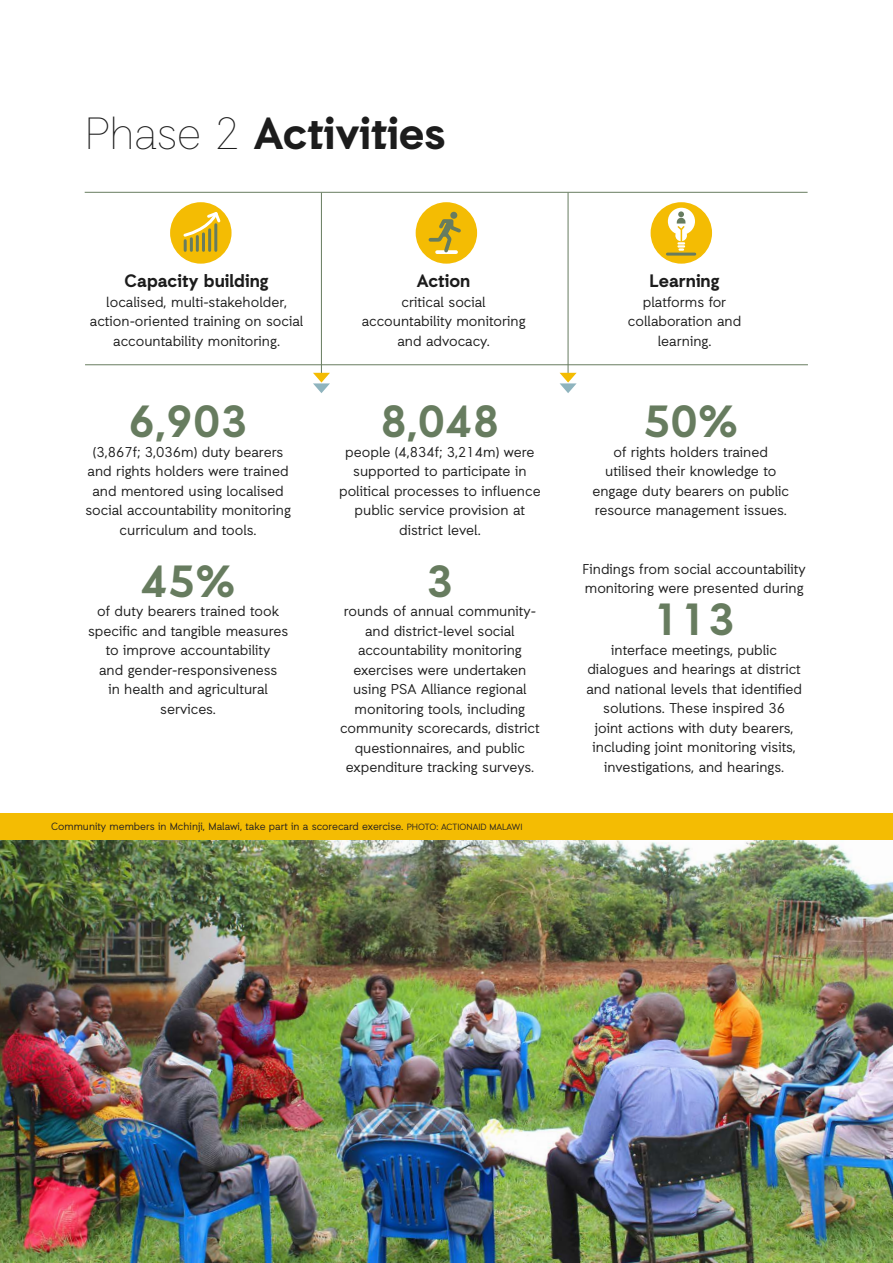
<style>
.page{position:relative;width:893px;height:1263px;background:#fff}
.page>*{position:absolute;margin:0;border:0;box-sizing:border-box;transform-origin:0 0}
.t1{font:700 45px "Auxilia";color:#677c5f}
.t2{font:700 45px "Auxilia";color:#1c1c1c}
.t3{font:700 18px "Auxilia";color:#1c1c1c}
.t4{font:14.25px/19.5px "Auxilia";color:#1c1c1c;text-align:center}
.body_copy{font:10.5px "Auxilia";color:#231f20}
.s1{font-weight:100}
.s2{font-size:9px}
</style>
<div class="page">
<hr style="left:85px;top:364px;width:723px;height:1px;background:#677c5f">
<hr style="left:85px;top:192px;width:723px;height:1px;background:#677c5f">
<hr style="left:321px;top:193px;width:1px;height:181px;background:#677c5f">
<hr style="left:568px;top:193px;width:1px;height:181px;background:#677c5f">
<svg style="left:560px;top:373px;width:17px;height:20px"></svg>
<svg style="left:313px;top:373px;width:17px;height:20px"></svg>
<img style="left:0;top:840px;width:893px;height:423px">
<div style="left:416px;top:202px;width:61px;height:62px;background:#f4bc03;border-radius:50%"></div>
<div style="left:170px;top:202px;width:62px;height:62px;background:#f4bc03;border-radius:50%"></div>
<div style="left:651px;top:202px;width:61px;height:62px;background:#f4bc03;border-radius:50%"></div>
<hr style="left:667px;top:253px;width:28px;height:3px;background:#677c5f">
<svg style="left:183px;top:209px;width:40px;height:41px"></svg>
<div style="left:450px;top:212px;width:7px;height:7px;background:#677c5f;border-radius:50%"></div>
<svg style="left:427px;top:217px;width:37px;height:149px"></svg>
<div style="left:668px;top:208px;width:27px;height:27px;background:#fff;border-radius:50%"></div>
<svg style="left:676px;top:211px;width:10px;height:40px"></svg>
<div style="left:0;top:813px;width:893px;height:27px;background:#f4bc03"></div>
<p class="t2" style="left:85px;top:105px;width:362px"><span class="s1">Phase 2</span> Activities</p>
<p class="t3" style="left:125px;top:270px;width:146px">Capacity building</p>
<p class="t4" style="left:90px;top:292px;width:215px">localised, multi-stakeholder, action-oriented training on social accountability monitoring.</p>
<p class="t1" style="left:128px;top:393px;width:121px">6,903</p>
<p class="t4" style="left:85px;top:442px;width:207px">(3,867f; 3,036m) duty bearers and rights holders were trained and mentored using localised social accountability monitoring curriculum and tools.</p>
<p class="t1" style="left:140px;top:553px;width:97px">45%</p>
<p class="t4" style="left:88px;top:601px;width:202px">of duty bearers trained took specific and tangible measures to improve accountability<br>and gender-responsiveness<br>in health and agricultural services.</p>
<p class="t3" style="left:417px;top:270px;width:55px">Action</p>
<p class="t4" style="left:362px;top:292px;width:165px">critical social accountability monitoring and advocacy.</p>
<p class="t1" style="left:380px;top:393px;width:121px">8,048</p>
<p class="t4" style="left:339px;top:442px;width:203px">people (4,834f; 3,214m) were supported to participate in political processes to influence public service provision at district level.</p>
<p class="t1" style="left:426px;top:553px;width:29px">3</p>
<p class="t4" style="left:340px;top:601px;width:201px">rounds of annual community&shy;and district-level social accountability monitoring exercises were undertaken using PSA Alliance regional monitoring tools, including community scorecards, district questionnaires, and public expenditure tracking surveys.</p>
<p class="body_copy" style="left:51px;top:820px;width:473px">Community members in Mchinji, Malawi, take part in a scorecard exercise. <span class="s2">PHOTO: ACTIONAID MALAWI</span></p>
<p class="t3" style="left:650px;top:270px;width:71px">Learning</p>
<p class="t4" style="left:628px;top:292px;width:115px">platforms for collaboration and learning.</p>
<p class="t1" style="left:643px;top:393px;width:97px">50%</p>
<p class="t4" style="left:592px;top:442px;width:198px">of rights holders trained utilised their knowledge to engage duty bearers on public resource management issues.</p>
<p class="t4" style="left:582px;top:558px;width:225px;text-align:left">Findings from social accountability monitoring were presented during</p>
<p class="t1" style="left:653px;top:591px;width:84px">113</p>
<p class="t4" style="left:586px;top:639px;width:217px">interface meetings, public dialogues and hearings at district and national levels that identified solutions. These inspired 36<br>joint actions with duty bearers, including joint monitoring visits, investigations, and hearings.</p>
</div>
